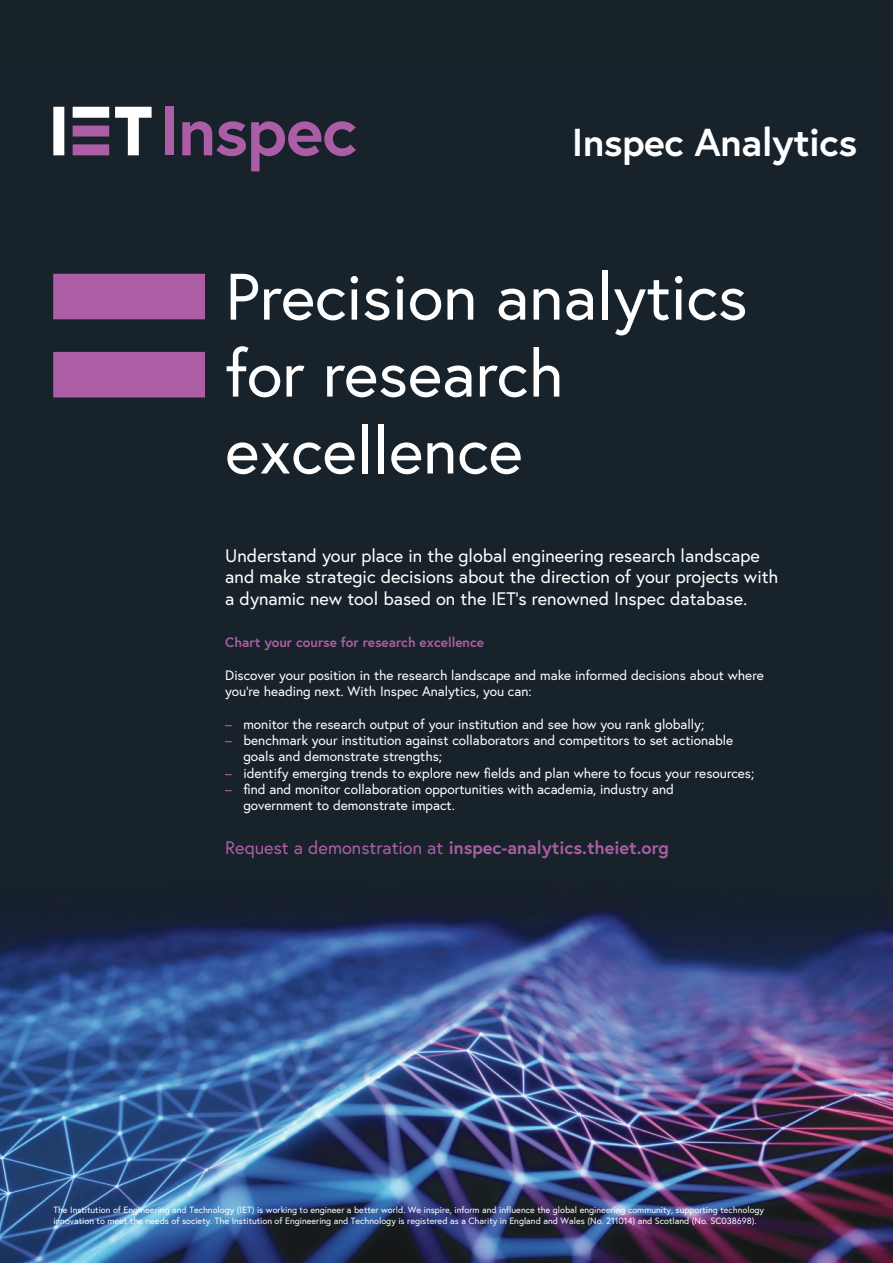
<style>
.page{position:relative;width:893px;height:1263px;background:#fff}
.page>*{position:absolute;margin:0;border:0;box-sizing:border-box;transform-origin:0 0}
.t1{font:65.55px/76.9px "Europa";color:#fff}
.t2{font:700 38.85px "Europa";letter-spacing:-.01em;color:#fff}
.t3{font:18.15px/21.8px "Europa";color:#fff}
.t4{font:700 18.15px "Europa";color:#ab5da6}
.t5{font:13.65px/16.4px "Europa";color:#fff}
.t6{font:700 13.65px "Europa";color:#ab5da6}
.t7{font:9px/10.9px "Europa";color:#fff}
.s1{color:#ab5da6}
.s2{font-weight:400}
</style>
<div class="page">
<img style="left:0;top:57px;width:893px;height:1206px">
<div style="left:165px;top:106px;width:9px;height:49px;background:#ab5da6"></div>
<svg style="left:182px;top:121px;width:174px;height:50px;background:#503859"></svg>
<svg style="left:53px;top:107px;width:99px;height:48px"></svg>
<svg style="left:53px;top:274px;width:152px;height:123px;background:#834d84"></svg>
<div style="left:0;top:0;width:893px;height:57px;background:#18232a"></div>
<h2 class="t2" style="left:572px;top:116px;width:287px">Inspec Analytics</h2>
<h1 class="t1" style="left:225px;top:257px;width:524px">Precision analytics for research excellence</h1>
<h3 class="t3" style="left:225px;top:544px;width:555px">Understand your place in the global engineering research landscape and make strategic decisions about the direction of your projects with a dynamic new tool based on the IET’s renowned Inspec database.</h3>
<p class="t6" style="left:225px;top:633px;width:260px">Chart your course for research excellence</p>
<p class="t5" style="left:225px;top:666px;width:540px">Discover your position in the research landscape and make informed decisions about where you’re heading next. With Inspec Analytics, you can:</p>
<p class="t5" style="left:225px;top:715px;width:480px"><span class="s1">–</span> monitor the research output of your institution and see how you rank globally;</p>
<p class="t5" style="left:243px;top:732px;width:491px;text-indent:-18px"><span class="s1">–</span> benchmark your institution against collaborators and competitors to set actionable goals and demonstrate strengths;</p>
<p class="t5" style="left:225px;top:764px;width:530px"><span class="s1">–</span> identify emerging trends to explore new fields and plan where to focus your resources;</p>
<p class="t5" style="left:243px;top:781px;width:432px;text-indent:-18px"><span class="s1">–</span> find and monitor collaboration opportunities with academia, industry and government to demonstrate impact.</p>
<h3 class="t4" style="left:225px;top:835px;width:445px"><span class="s2">Request a demonstration at</span> inspec-analytics.theiet.org</h3>
<p class="t7" style="left:53px;top:1204px;width:712px">The Institution of Engineering and Technology (IET) is working to engineer a better world. We inspire, inform and influence the global engineering community, supporting technology innovation to meet the needs of society. The Institution of Engineering and Technology is registered as a Charity in England and Wales (No. 211014) and Scotland (No. SC038698).</p>
</div>
